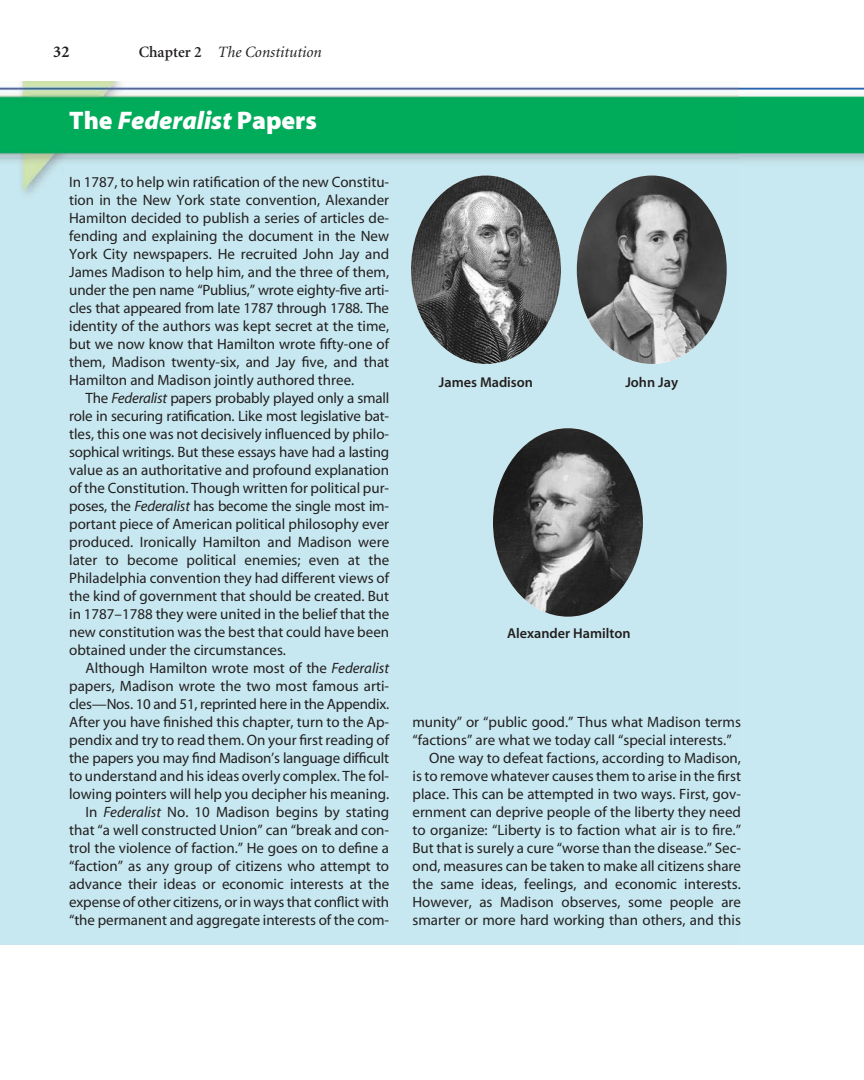
<style>
.page{position:relative;width:864px;height:1080px;background:#fff}
.page>*{position:absolute;margin:0;border:0;box-sizing:border-box;transform-origin:0 0}
.t1{font:25.5px "Myriad Blk Itl";color:#fff}
.t2{font:700 16.5px "Minion";color:#231f20}
.t3{font:italic 15.75px "Minion";color:#231f20}
.t4{font:15px "Myriad Reg";color:#231f20}
.t5{font:14.25px "Myriad Sem";color:#231f20}
.s1{font-weight:600;font-style:normal}
.s2{font-family:"Myriad Blk"}
.s3{font-family:"Myriad";font-style:italic}
</style>
<div class="page">
<img style="left:0;top:81px;width:740px;height:863px">
<img style="left:740px;top:87px;width:124px;height:857px">
<img style="left:411px;top:176px;width:150px;height:188px;border-radius:50%">
<img style="left:577px;top:176px;width:150px;height:188px;border-radius:50%">
<img style="left:493px;top:428px;width:150px;height:189px;border-radius:50%">
<p class="t2" style="left:53px;top:45px;width:18px">32</p>
<p class="t3" style="left:139px;top:46px;width:185px"><span class="s1">Chapter 2</span> The Constitution</p>
<p class="t1" style="left:69px;top:110px;width:249px"><span class="s2">The</span> Federalist <span class="s2">Papers</span></p>
<p class="t4" style="left:69px;top:176px;width:322px">In 1787, to help win ratification of the new Constitu-</p>
<p class="t4" style="left:69px;top:194px;width:322px">tion in the New York state convention, Alexander</p>
<p class="t4" style="left:69px;top:212px;width:322px">Hamilton decided to publish a series of articles de-</p>
<p class="t4" style="left:69px;top:230px;width:322px">fending and explaining the document in the New</p>
<p class="t4" style="left:69px;top:248px;width:322px">York City newspapers. He recruited John Jay and</p>
<p class="t4" style="left:69px;top:266px;width:322px">James Madison to help him, and the three of them,</p>
<p class="t4" style="left:69px;top:284px;width:322px">under the pen name “Publius,” wrote eighty-five arti-</p>
<p class="t4" style="left:69px;top:302px;width:322px">cles that appeared from late 1787 through 1788. The</p>
<p class="t4" style="left:69px;top:320px;width:322px">identity of the authors was kept secret at the time,</p>
<p class="t4" style="left:69px;top:338px;width:322px">but we now know that Hamilton wrote fifty-one of</p>
<p class="t4" style="left:69px;top:356px;width:322px">them, Madison twenty-six, and Jay five, and that</p>
<p class="t4" style="left:69px;top:374px;width:287px">Hamilton and Madison jointly authored three.</p>
<p class="t4" style="left:86px;top:392px;width:305px">The <span class="s3">Federalist</span> papers probably played only a small</p>
<p class="t4" style="left:69px;top:410px;width:322px">role in securing ratification. Like most legislative bat-</p>
<p class="t4" style="left:69px;top:428px;width:322px">tles, this one was not decisively influenced by philo-</p>
<p class="t4" style="left:69px;top:446px;width:322px">sophical writings. But these essays have had a lasting</p>
<p class="t4" style="left:69px;top:464px;width:322px">value as an authoritative and profound explanation</p>
<p class="t4" style="left:69px;top:482px;width:322px">of the Constitution. Though written for political pur-</p>
<p class="t4" style="left:69px;top:500px;width:322px">poses, the <span class="s3">Federalist</span> has become the single most im-</p>
<p class="t4" style="left:69px;top:518px;width:322px">portant piece of American political philosophy ever</p>
<p class="t4" style="left:69px;top:536px;width:322px">produced. Ironically Hamilton and Madison were</p>
<p class="t4" style="left:69px;top:554px;width:322px">later to become political enemies; even at the</p>
<p class="t4" style="left:69px;top:572px;width:322px">Philadelphia convention they had different views of</p>
<p class="t4" style="left:69px;top:590px;width:322px">the kind of government that should be created. But</p>
<p class="t4" style="left:69px;top:608px;width:322px">in 1787–1788 they were united in the belief that the</p>
<p class="t4" style="left:69px;top:626px;width:322px">new constitution was the best that could have been</p>
<p class="t4" style="left:69px;top:644px;width:218px">obtained under the circumstances.</p>
<p class="t4" style="left:86px;top:662px;width:305px">Although Hamilton wrote most of the <span class="s3">Federalist</span></p>
<p class="t4" style="left:69px;top:680px;width:322px">papers, Madison wrote the two most famous arti-</p>
<p class="t4" style="left:69px;top:698px;width:322px">cles—Nos. 10 and 51, reprinted here in the Appendix.</p>
<p class="t4" style="left:69px;top:716px;width:322px">After you have finished this chapter, turn to the Ap-</p>
<p class="t4" style="left:69px;top:734px;width:322px">pendix and try to read them. On your first reading of</p>
<p class="t4" style="left:69px;top:752px;width:322px">the papers you may find Madison’s language difficult</p>
<p class="t4" style="left:69px;top:770px;width:322px">to understand and his ideas overly complex. The fol-</p>
<p class="t4" style="left:69px;top:788px;width:322px">lowing pointers will help you decipher his meaning.</p>
<p class="t4" style="left:86px;top:806px;width:305px">In <span class="s3">Federalist</span> No. 10 Madison begins by stating</p>
<p class="t4" style="left:69px;top:824px;width:322px">that “a well constructed Union” can “break and con-</p>
<p class="t4" style="left:69px;top:842px;width:322px">trol the violence of faction.” He goes on to define a</p>
<p class="t4" style="left:69px;top:860px;width:322px">“faction” as any group of citizens who attempt to</p>
<p class="t4" style="left:69px;top:878px;width:322px">advance their ideas or economic interests at the</p>
<p class="t4" style="left:69px;top:896px;width:322px">expense of other citizens, or in ways that conflict with</p>
<p class="t4" style="left:69px;top:914px;width:322px">“the permanent and aggregate interests of the com-</p>
<p class="t5" style="left:439px;top:377px;width:96px">James Madison</p>
<p class="t5" style="left:625px;top:377px;width:54px">John Jay</p>
<p class="t5" style="left:507px;top:628px;width:125px">Alexander Hamilton</p>
<p class="t4" style="left:413px;top:716px;width:330px">munity” or “public good.” Thus what Madison terms</p>
<p class="t4" style="left:413px;top:734px;width:321px">“factions” are what we today call “special interests.”</p>
<p class="t4" style="left:429px;top:752px;width:314px">One way to defeat factions, according to Madison,</p>
<p class="t4" style="left:413px;top:770px;width:330px">is to remove whatever causes them to arise in the first</p>
<p class="t4" style="left:413px;top:788px;width:330px">place. This can be attempted in two ways. First, gov-</p>
<p class="t4" style="left:413px;top:806px;width:330px">ernment can deprive people of the liberty they need</p>
<p class="t4" style="left:413px;top:824px;width:330px">to organize: “Liberty is to faction what air is to fire.”</p>
<p class="t4" style="left:413px;top:842px;width:330px">But that is surely a cure “worse than the disease.” Sec-</p>
<p class="t4" style="left:413px;top:860px;width:330px">ond, measures can be taken to make all citizens share</p>
<p class="t4" style="left:413px;top:878px;width:330px">the same ideas, feelings, and economic interests.</p>
<p class="t4" style="left:413px;top:896px;width:330px">However, as Madison observes, some people are</p>
<p class="t4" style="left:413px;top:914px;width:330px">smarter or more hard working than others, and this</p>
</div>
